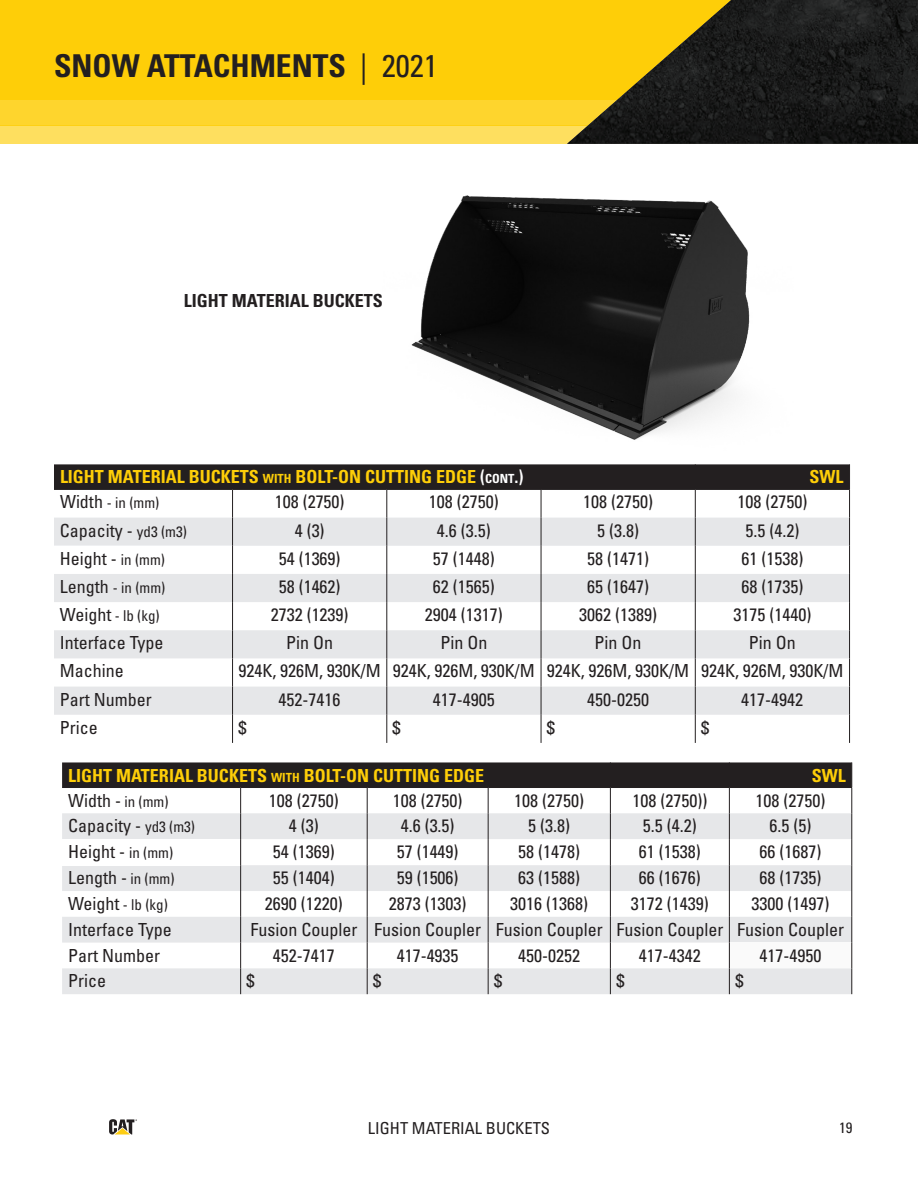
<style>
.page{position:relative;width:918px;height:1188px;background:#fff}
.page>*{position:absolute;margin:0;border:0;box-sizing:border-box;transform-origin:0 0}
.t1{font:700 condensed 31.5px "Univers LT Std";color:#231f20}
.t2{font:condensed 18px "Univers LT Std";color:#231f20}
.t3{font:700 condensed 18px "Univers LT Std";color:#fece08}
.t4{font:700 condensed 18px "Univers LT Std";color:#231f20}
.t5{font:condensed 16.5px "Univers LT Std";color:#231f20}
.t6{font:condensed 15px "Univers LT Std";color:#231f20}
.s1{font-weight:400}
.s2{font-size:12.6px}
.s3{color:#fff}
.s4{font-size:12.6px;color:#fff}
.s5{font-size:18px}
.s6{font-size:15px}
</style>
<div class="page">
<div style="left:0;top:0;width:918px;height:99px;background:#fece08"></div>
<div style="left:0;top:99px;width:918px;height:26px;background:#fed52d"></div>
<div style="left:0;top:125px;width:918px;height:19px;background:#fedf5f"></div>
<img style="left:567px;top:0;width:351px;height:144px">
<svg style="left:109px;top:1119px;width:28px;height:16px"></svg>
<svg style="left:54px;top:464px;width:796px;height:279px"></svg>
<hr style="left:54px;top:489px;width:179px;height:1px;background:#231f20">
<img style="left:411px;top:195px;width:339px;height:245px">
<svg style="left:62px;top:762px;width:791px;height:232px"></svg>
<hr style="left:62px;top:787px;width:179px;height:1px;background:#231f20">
<h1 class="t1" style="left:54px;top:46px;width:385px">SNOW ATTACHMENTS <span class="s1">| 2021</span></h1>
<p class="t4" style="left:184px;top:289px;width:200px">LIGHT MATERIAL BUCKETS</p>
<p class="t3" style="left:60px;top:466px;width:465px">LIGHT MATERIAL BUCKETS <span class="s2">WITH</span> BOLT-ON CUTTING EDGE <span class="s3">(</span><span class="s4">CONT</span><span class="s3">.)</span></p>
<p class="t3" style="left:810px;top:466px;width:36px">SWL</p>
<p class="t6" style="left:60px;top:494px;width:101px"><span class="s5">Width</span> - in (mm)</p>
<p class="t2" style="left:275px;top:491px;width:71px">108 (2750)</p>
<p class="t2" style="left:429px;top:491px;width:71px">108 (2750)</p>
<p class="t2" style="left:583px;top:491px;width:71px">108 (2750)</p>
<p class="t2" style="left:737px;top:491px;width:71px">108 (2750)</p>
<p class="t2" style="left:60px;top:519px;width:128px">Capacity - <span class="s6">yd3 (m3)</span></p>
<p class="t2" style="left:295px;top:519px;width:31px">4 (3)</p>
<p class="t2" style="left:437px;top:519px;width:55px">4.6 (3.5)</p>
<p class="t2" style="left:597px;top:519px;width:43px">5 (3.8)</p>
<p class="t2" style="left:745px;top:519px;width:55px">5.5 (4.2)</p>
<p class="t2" style="left:60px;top:547px;width:107px">Height - <span class="s6">in (mm)</span></p>
<p class="t2" style="left:279px;top:547px;width:63px">54 (1369)</p>
<p class="t2" style="left:433px;top:547px;width:63px">57 (1448)</p>
<p class="t2" style="left:587px;top:547px;width:63px">58 (1471)</p>
<p class="t2" style="left:741px;top:547px;width:63px">61 (1538)</p>
<p class="t6" style="left:60px;top:578px;width:107px"><span class="s5">Length</span> - in (mm)</p>
<p class="t2" style="left:279px;top:575px;width:63px">58 (1462)</p>
<p class="t2" style="left:433px;top:575px;width:63px">62 (1565)</p>
<p class="t2" style="left:587px;top:575px;width:63px">65 (1647)</p>
<p class="t2" style="left:741px;top:575px;width:63px">68 (1735)</p>
<p class="t6" style="left:60px;top:606px;width:101px"><span class="s5">Weight</span> - lb (kg)</p>
<p class="t2" style="left:271px;top:603px;width:79px">2732 (1239)</p>
<p class="t2" style="left:425px;top:603px;width:79px">2904 (1317)</p>
<p class="t2" style="left:579px;top:603px;width:79px">3062 (1389)</p>
<p class="t2" style="left:733px;top:603px;width:79px">3175 (1440)</p>
<p class="t2" style="left:60px;top:631px;width:105px">Interface Type</p>
<p class="t2" style="left:286px;top:631px;width:48px">Pin On</p>
<p class="t2" style="left:440px;top:631px;width:48px">Pin On</p>
<p class="t2" style="left:595px;top:631px;width:48px">Pin On</p>
<p class="t2" style="left:749px;top:631px;width:48px">Pin On</p>
<p class="t2" style="left:60px;top:660px;width:65px">Machine</p>
<p class="t2" style="left:238px;top:660px;width:144px">924K, 926M, 930K/M</p>
<p class="t2" style="left:393px;top:660px;width:144px">924K, 926M, 930K/M</p>
<p class="t2" style="left:547px;top:660px;width:144px">924K, 926M, 930K/M</p>
<p class="t2" style="left:701px;top:660px;width:144px">924K, 926M, 930K/M</p>
<p class="t2" style="left:60px;top:688px;width:93px">Part Number</p>
<p class="t2" style="left:279px;top:688px;width:63px">452-7416</p>
<p class="t2" style="left:433px;top:688px;width:63px">417-4905</p>
<p class="t2" style="left:587px;top:688px;width:63px">450-0250</p>
<p class="t2" style="left:741px;top:688px;width:63px">417-4942</p>
<p class="t2" style="left:60px;top:716px;width:39px">Price</p>
<p class="t2" style="left:238px;top:716px;width:9px">$</p>
<p class="t2" style="left:393px;top:716px;width:9px">$</p>
<p class="t2" style="left:547px;top:716px;width:9px">$</p>
<p class="t2" style="left:701px;top:716px;width:9px">$</p>
<p class="t3" style="left:68px;top:764px;width:418px">LIGHT MATERIAL BUCKETS <span class="s2">WITH</span> BOLT-ON CUTTING EDGE</p>
<p class="t3" style="left:812px;top:764px;width:36px">SWL</p>
<p class="t2" style="left:68px;top:789px;width:102px">Width - <span class="s6">in (mm)</span></p>
<p class="t2" style="left:269px;top:789px;width:71px">108 (2750)</p>
<p class="t2" style="left:393px;top:789px;width:71px">108 (2750)</p>
<p class="t2" style="left:514px;top:789px;width:71px">108 (2750)</p>
<p class="t2" style="left:632px;top:789px;width:76px">108 (2750))</p>
<p class="t2" style="left:756px;top:789px;width:71px">108 (2750)</p>
<p class="t2" style="left:68px;top:815px;width:128px">Capacity - <span class="s6">yd3 (m3)</span></p>
<p class="t2" style="left:289px;top:815px;width:31px">4 (3)</p>
<p class="t2" style="left:401px;top:815px;width:55px">4.6 (3.5)</p>
<p class="t2" style="left:528px;top:815px;width:43px">5 (3.8)</p>
<p class="t2" style="left:643px;top:815px;width:55px">5.5 (4.2)</p>
<p class="t2" style="left:770px;top:815px;width:43px">6.5 (5)</p>
<p class="t2" style="left:68px;top:840px;width:107px">Height - <span class="s6">in (mm)</span></p>
<p class="t2" style="left:273px;top:840px;width:63px">54 (1369)</p>
<p class="t2" style="left:397px;top:840px;width:63px">57 (1449)</p>
<p class="t2" style="left:518px;top:840px;width:63px">58 (1478)</p>
<p class="t2" style="left:639px;top:840px;width:63px">61 (1538)</p>
<p class="t2" style="left:760px;top:840px;width:63px">66 (1687)</p>
<p class="t2" style="left:68px;top:866px;width:108px">Length - <span class="s6">in (mm)</span></p>
<p class="t2" style="left:273px;top:866px;width:63px">55 (1404)</p>
<p class="t2" style="left:397px;top:866px;width:63px">59 (1506)</p>
<p class="t2" style="left:518px;top:866px;width:63px">63 (1588)</p>
<p class="t2" style="left:639px;top:866px;width:63px">66 (1676)</p>
<p class="t2" style="left:760px;top:866px;width:63px">68 (1735)</p>
<p class="t6" style="left:68px;top:895px;width:101px"><span class="s5">Weight</span> - lb (kg)</p>
<p class="t2" style="left:265px;top:892px;width:79px">2690 (1220)</p>
<p class="t2" style="left:389px;top:892px;width:79px">2873 (1303)</p>
<p class="t2" style="left:510px;top:892px;width:79px">3016 (1368)</p>
<p class="t2" style="left:631px;top:892px;width:79px">3172 (1439)</p>
<p class="t2" style="left:752px;top:892px;width:79px">3300 (1497)</p>
<p class="t2" style="left:68px;top:918px;width:105px">Interface Type</p>
<p class="t2" style="left:250px;top:918px;width:108px">Fusion Coupler</p>
<p class="t2" style="left:374px;top:918px;width:108px">Fusion Coupler</p>
<p class="t2" style="left:496px;top:918px;width:108px">Fusion Coupler</p>
<p class="t2" style="left:616px;top:918px;width:108px">Fusion Coupler</p>
<p class="t2" style="left:737px;top:918px;width:108px">Fusion Coupler</p>
<p class="t2" style="left:68px;top:944px;width:93px">Part Number</p>
<p class="t2" style="left:273px;top:944px;width:63px">452-7417</p>
<p class="t2" style="left:397px;top:944px;width:63px">417-4935</p>
<p class="t2" style="left:518px;top:944px;width:63px">450-0252</p>
<p class="t2" style="left:639px;top:944px;width:63px">417-4342</p>
<p class="t2" style="left:760px;top:944px;width:63px">417-4950</p>
<p class="t2" style="left:68px;top:970px;width:39px">Price</p>
<p class="t2" style="left:247px;top:970px;width:9px">$</p>
<p class="t2" style="left:373px;top:970px;width:9px">$</p>
<p class="t2" style="left:494px;top:970px;width:9px">$</p>
<p class="t2" style="left:616px;top:970px;width:9px">$</p>
<p class="t2" style="left:735px;top:970px;width:9px">$</p>
<p class="t5" style="left:368px;top:1118px;width:184px">LIGHT MATERIAL BUCKETS</p>
<p class="t6" style="left:839px;top:1118px;width:15px">19</p>
</div>
